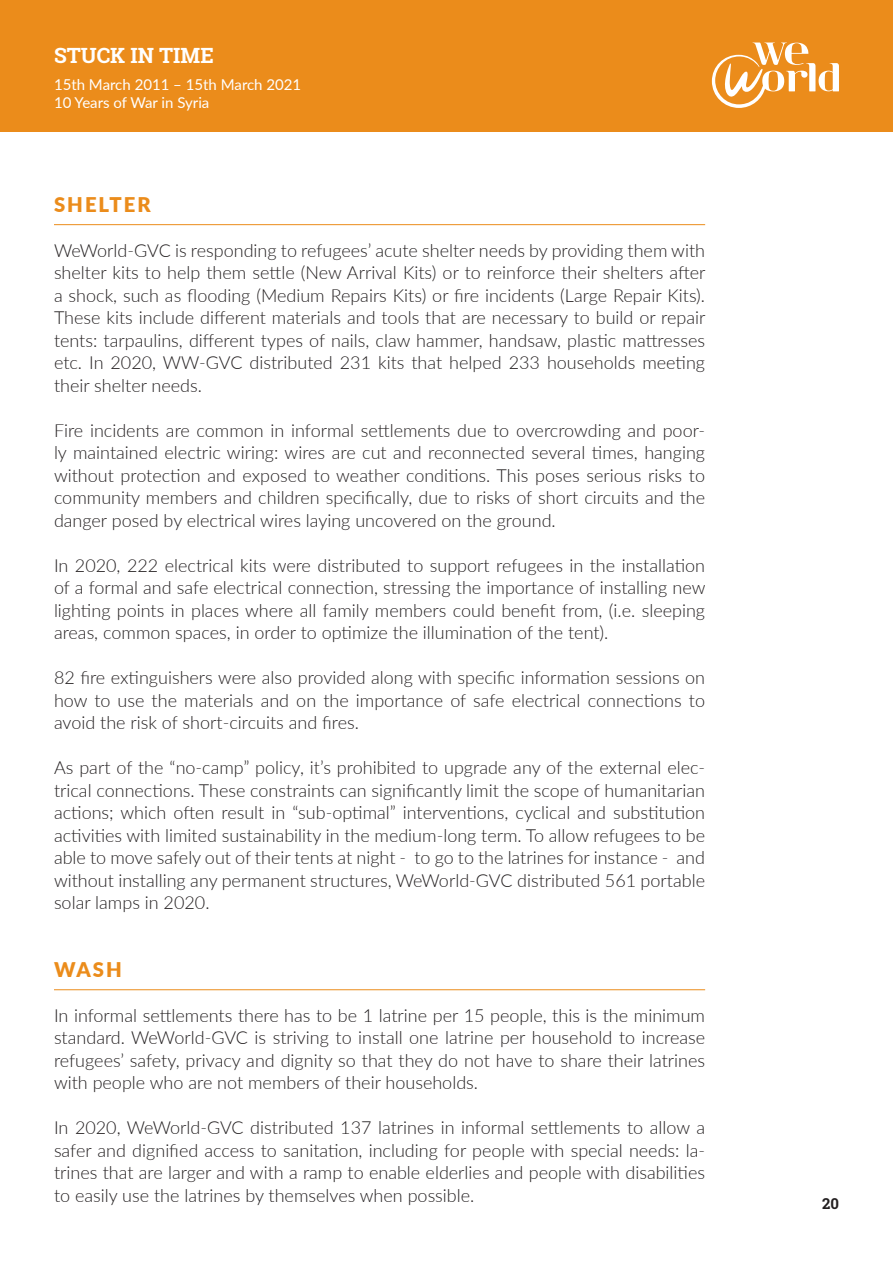
<style>
.page{position:relative;width:893px;height:1263px;background:#fff}
.page>*{position:absolute;margin:0;border:0;box-sizing:border-box;transform-origin:0 0}
.t1{font:700 21px "Roboto Slab";color:#fff}
.t2{font:900 20.25px "Lato";letter-spacing:.1em;color:#eb8c1b}
.testo{font:300 18px/22.5px "Lato";color:#231f20;text-align:justify}
.t3{font:15px/18px "Lato";color:#fff}
.t4{font:700 15px "Roboto Slab";color:#231f20}
</style>
<div class="page">
<div style="left:0;top:0;width:893px;height:132px;background:#eb8c1b"></div>
<svg style="left:712px;top:43px;width:127px;height:65px"></svg>
<hr style="left:54px;top:224px;width:651px;height:1px;background:#eb8c1b">
<hr style="left:54px;top:989px;width:651px;height:1px;background:#eb8c1b">
<p class="t1" style="left:54px;top:41px;width:161px">STUCK IN TIME</p>
<p class="t3" style="left:54px;top:75px;width:249px">15th March 2011 – 15th March 2021<br>10 Years of War in Syria</p>
<h3 class="t2" style="left:54px;top:189px;width:98px">SHELTER</h3>
<p class="testo" style="left:54px;top:238px;width:653px">WeWorld-GVC is responding to refugees’ acute shelter needs by providing them with shelter kits to help them settle (New Arrival Kits) or to reinforce their shelters after a shock, such as flooding (Medium Repairs Kits) or fire incidents (Large Repair Kits).<br>These kits include different materials and tools that are necessary to build or repair tents: tarpaulins, different types of nails, claw hammer, handsaw, plastic mattresses etc. In 2020, WW-GVC distributed 231 kits that helped 233 households meeting their shelter needs.</p>
<p class="testo" style="left:54px;top:418px;width:653px">Fire incidents are common in informal settlements due to overcrowding and poor&shy;ly maintained electric wiring: wires are cut and reconnected several times, hanging without protection and exposed to weather conditions. This poses serious risks to community members and children specifically, due to risks of short circuits and the danger posed by electrical wires laying uncovered on the ground.</p>
<p class="testo" style="left:54px;top:553px;width:653px">In 2020, 222 electrical kits were distributed to support refugees in the installation of a formal and safe electrical connection, stressing the importance of installing new lighting points in places where all family members could benefit from, (i.e. sleeping areas, common spaces, in order to optimize the illumination of the tent).</p>
<p class="testo" style="left:54px;top:666px;width:653px">82 fire extinguishers were also provided along with specific information sessions on how to use the materials and on the importance of safe electrical connections to avoid the risk of short-circuits and fires.</p>
<p class="testo" style="left:54px;top:756px;width:653px">As part of the “no-camp” policy, it’s prohibited to upgrade any of the external elec&shy;trical connections. These constraints can significantly limit the scope of humanitarian actions; which often result in “sub-optimal” interventions, cyclical and substitution activities with limited sustainability in the medium-long term. To allow refugees to be able to move safely out of their tents at night - to go to the latrines for instance - and without installing any permanent structures, WeWorld-GVC distributed 561 portable solar lamps in 2020.</p>
<h3 class="t2" style="left:54px;top:954px;width:69px">WASH</h3>
<p class="testo" style="left:54px;top:1003px;width:653px">In informal settlements there has to be 1 latrine per 15 people, this is the minimum standard. WeWorld-GVC is striving to install one latrine per household to increase refugees’ safety, privacy and dignity so that they do not have to share their latrines with people who are not members of their households.</p>
<p class="testo" style="left:54px;top:1116px;width:653px">In 2020, WeWorld-GVC distributed 137 latrines in informal settlements to allow a safer and dignified access to sanitation, including for people with special needs: la&shy;trines that are larger and with a ramp to enable elderlies and people with disabilities to easily use the latrines by themselves when possible.</p>
<p class="t4" style="left:822px;top:1193px;width:18px">20</p>
</div>
